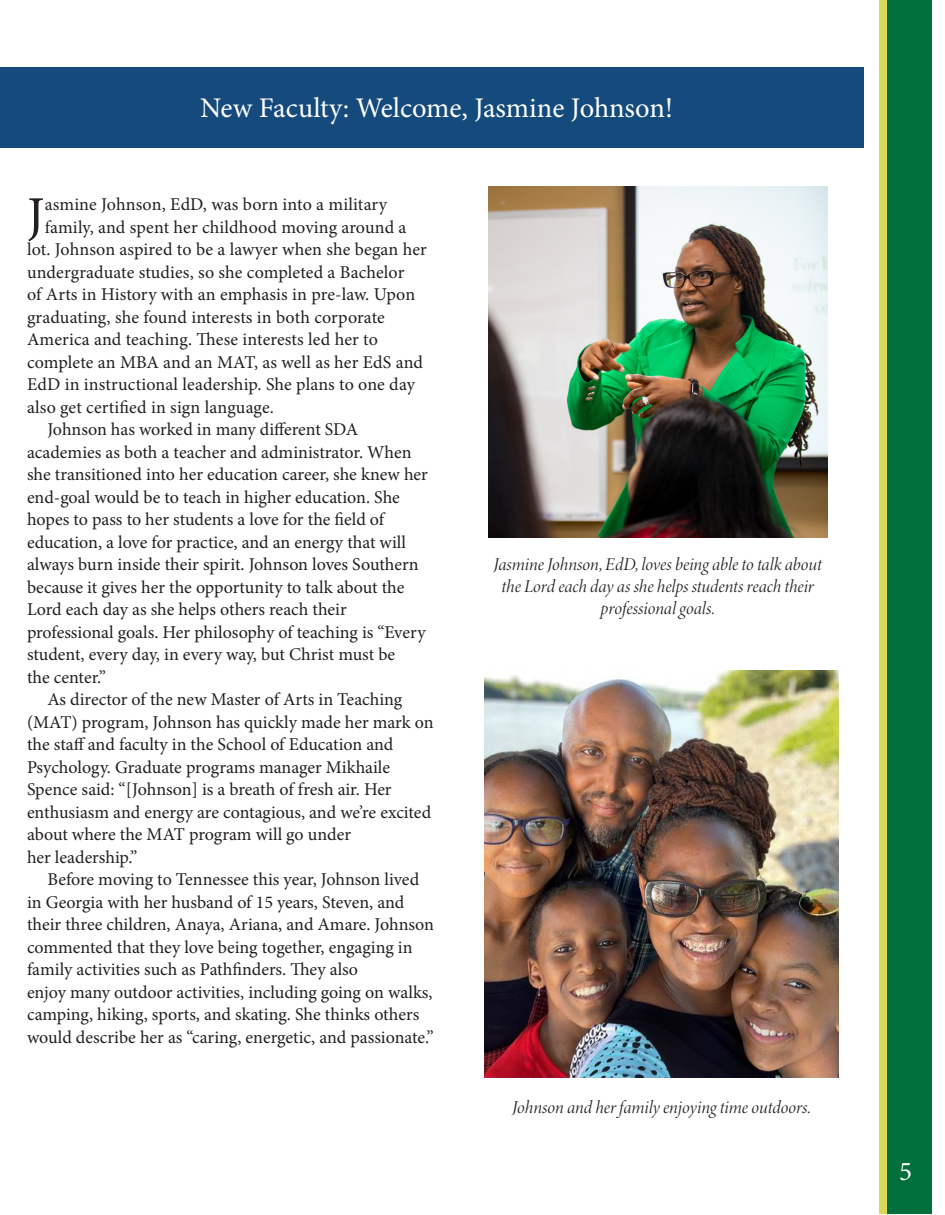
<style>
.page{position:relative;width:945px;height:1215px;background:#fff}
.page>*{position:absolute;margin:0;border:0;box-sizing:border-box;transform-origin:0 0}
.Intro_paragraph{font:52.65px "Minion Pro";color:#231f20}
.t1{font:28.5px "Minion Pro";letter-spacing:-.005em;color:#fff}
.t2{font:27px "Minion Pro";color:#fff}
.Intro_paragraph-2{font:18px/22.5px "Minion Pro";color:#231f20}
.t3{font:italic 18px/21.6px "Minion Variable Concept";color:#231f20;text-align:center}
</style>
<div class="page">
<div style="left:879px;top:0;width:45px;height:1214px;background:#d9da55"></div>
<div style="left:887px;top:0;width:45px;height:1214px;background:#006f3c"></div>
<div style="left:0;top:68px;width:864px;height:80px;background:#144a7c"></div>
<img style="left:488px;top:186px;width:339px;height:351px">
<img style="left:484px;top:671px;width:355px;height:407px">
<p class="t1" style="left:200px;top:89px;width:474px">New Faculty: Welcome, Jasmine Johnson!</p>
<p class="Intro_paragraph" style="left:27px;top:180px;width:19px">J</p>
<p class="Intro_paragraph-2" style="left:45px;top:193px;width:344px">asmine Johnson, EdD, was born into a military</p>
<p class="Intro_paragraph-2" style="left:45px;top:216px;width:363px">family, and spent her childhood moving around a</p>
<p class="Intro_paragraph-2" style="left:27px;top:238px;width:401px">lot. Johnson aspired to be a lawyer when she began her</p>
<p class="Intro_paragraph-2" style="left:27px;top:261px;width:379px">undergraduate studies, so she completed a Bachelor</p>
<p class="Intro_paragraph-2" style="left:27px;top:283px;width:390px">of Arts in History with an emphasis in pre-law. Upon</p>
<p class="Intro_paragraph-2" style="left:27px;top:306px;width:359px">graduating, she found interests in both corporate</p>
<p class="Intro_paragraph-2" style="left:27px;top:328px;width:352px">America and teaching. These interests led her to</p>
<p class="Intro_paragraph-2" style="left:27px;top:351px;width:398px">complete an MBA and an MAT, as well as her EdS and</p>
<p class="Intro_paragraph-2" style="left:27px;top:373px;width:390px">EdD in instructional leadership. She plans to one day</p>
<p class="Intro_paragraph-2" style="left:27px;top:396px;width:248px">also get certified in sign language.</p>
<p class="Intro_paragraph-2" style="left:47px;top:418px;width:312px">Johnson has worked in many different SDA</p>
<p class="Intro_paragraph-2" style="left:27px;top:441px;width:402px">academies as both a teacher and administrator. When she transitioned into her education career, she knew her end-goal would be to teach in higher education. She hopes to pass to her students a love for the field of</p>
<p class="Intro_paragraph-2" style="left:27px;top:531px;width:393px">education, a love for practice, and an energy that will always burn inside their spirit. Johnson loves Southern because it gives her the opportunity to talk about the Lord each day as she helps others reach their</p>
<p class="Intro_paragraph-2" style="left:27px;top:621px;width:400px">professional goals. Her philosophy of teaching is “Every student, every day, in every way, but Christ must be</p>
<p class="Intro_paragraph-2" style="left:27px;top:666px;width:81px">the center.”</p>
<p class="Intro_paragraph-2" style="left:27px;top:688px;width:408px;text-indent:20px">As director of the new Master of Arts in Teaching (MAT) program, Johnson has quickly made her mark on the staff and faculty in the School of Education and</p>
<p class="Intro_paragraph-2" style="left:27px;top:756px;width:406px">Psychology. Graduate programs manager Mikhaile Spence said: “[Johnson] is a breath of fresh air. Her enthusiasm and energy are contagious, and we’re excited about where the MAT program will go under</p>
<p class="Intro_paragraph-2" style="left:27px;top:846px;width:112px">her leadership.”</p>
<p class="Intro_paragraph-2" style="left:27px;top:868px;width:409px;text-indent:20px">Before moving to Tennessee this year, Johnson lived in Georgia with her husband of 15 years, Steven, and their three children, Anaya, Ariana, and Amare. Johnson commented that they love being together, engaging in family activities such as Pathfinders. They also</p>
<p class="Intro_paragraph-2" style="left:27px;top:981px;width:408px">enjoy many outdoor activities, including going on walks, camping, hiking, sports, and skating. She thinks others would describe her as “caring, energetic, and passionate.”</p>
<p class="t3" style="left:494px;top:554px;width:330px">Jasmine Johnson, EdD, loves being able to talk about the Lord each day as she helps students reach their professional goals.</p>
<p class="t3" style="left:512px;top:1096px;width:300px">Johnson and her family enjoying time outdoors.</p>
<h3 class="t2" style="left:899px;top:1154px;width:14px">5</h3>
</div>
